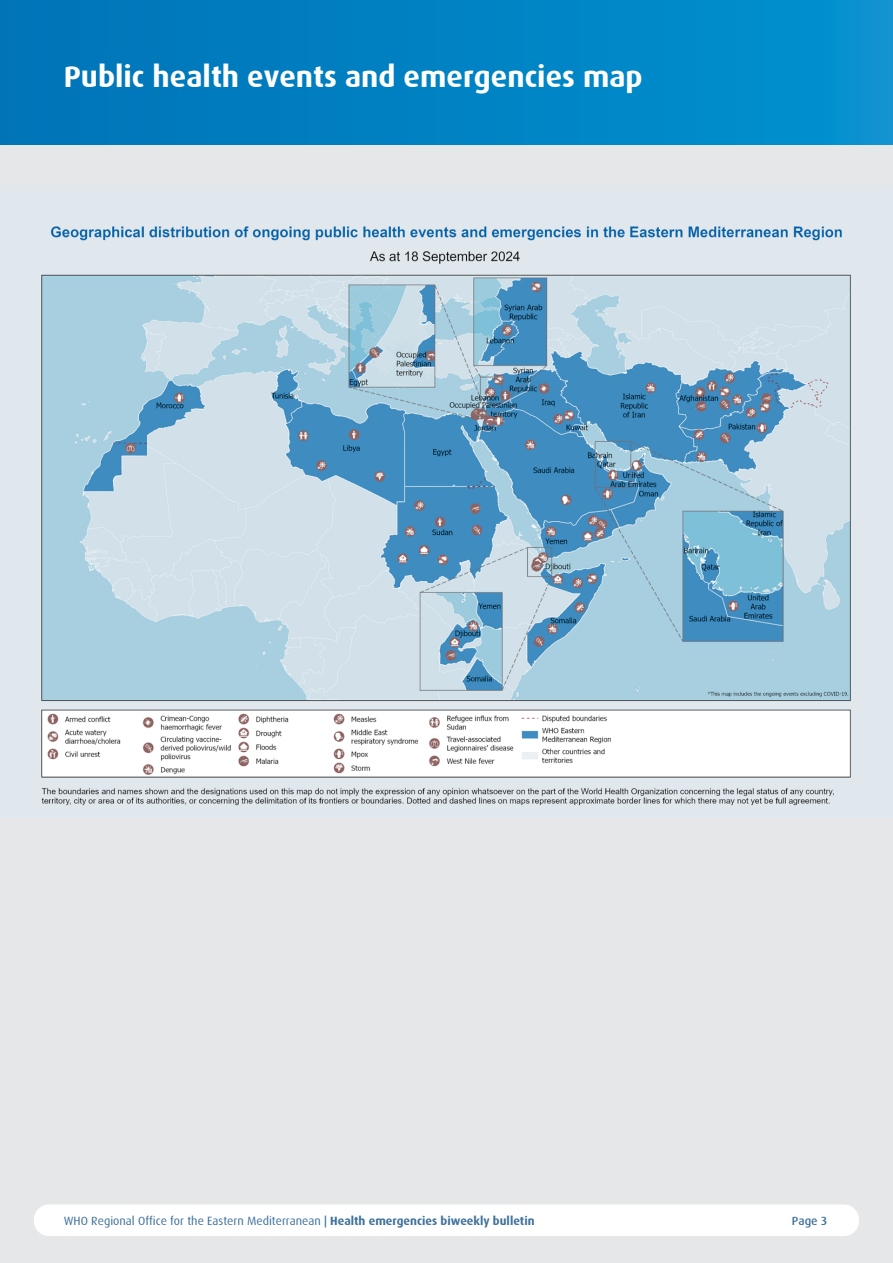
<style>
.page{position:relative;width:893px;height:1263px;background:#fff}
.page>*{position:absolute;margin:0;border:0;box-sizing:border-box;transform-origin:0 0}
.t1{font:700 30px "Dax";color:#fff}
.t2{font:12px "Dax";color:#3e719c}
.t3{font:500 12px "Dax";color:#3e719c}
.s1{font-weight:500}
.s2{font-weight:700}
</style>
<div class="page">
<div style="left:0;top:113px;width:893px;height:1150px;background:#e6e7e8"></div>
<div style="left:0;top:0;width:893px;height:145px;background:linear-gradient(to right,#0073b7,#0392d0)"></div>
<div style="left:34px;top:1204px;width:825px;height:32px;background:#fff;border-radius:15px"></div>
<img style="left:41px;top:226px;width:810px;height:580px">
<svg style="left:484px;top:415px;width:11px;height:11px"></svg>
<svg style="left:485px;top:418px;width:9px;height:7px"></svg>
<h1 class="t1" style="left:64px;top:60px;width:580px">Public health events and emergencies map</h1>
<p class="t2" style="left:64px;top:1214px;width:472px">WHO Regional Office for the Eastern Mediterranean <span class="s1">|</span> <span class="s2">Health emergencies biweekly bulletin</span></p>
<p class="t3" style="left:792px;top:1214px;width:37px">Page 3</p>
</div>
